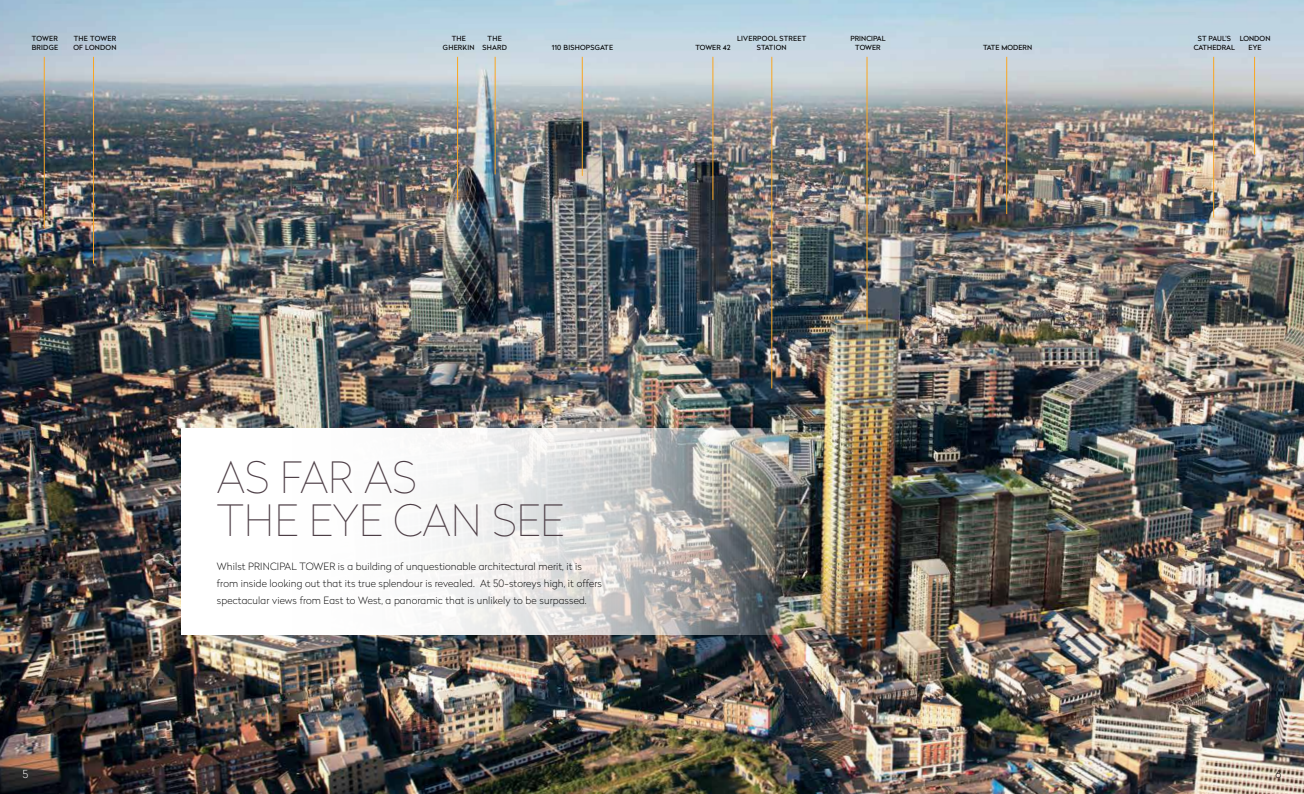
<style>
.page{position:relative;width:1304px;height:794px;background:#fff}
.page>*{position:absolute;margin:0;border:0;box-sizing:border-box;transform-origin:0 0}
.t1{font:100 43px/43px "Radikal";color:#4d3e46}
.t2{font:100 11px "Radikal";color:#fff}
.t3{font:100 11px "Radikal";color:#000}
.t4{font:100 10px/17px "Radikal";letter-spacing:.01em;color:#000}
.t5{font:7px/9px "Radikal";letter-spacing:.03em;color:#000;text-align:center}
.t6{font:7px/9px "Radikal";letter-spacing:.01em;color:#000;text-align:center}
</style>
<div class="page">
<img style="left:0;top:0;width:1304px;height:794px">
<svg style="left:181px;top:428px;width:623px;height:207px"></svg>
<hr style="left:582px;top:57px;width:1px;height:119px;background:#faa621">
<hr style="left:495px;top:57px;width:1px;height:117px;background:#faa621">
<hr style="left:457px;top:57px;width:1px;height:143px;background:#faa621">
<hr style="left:93px;top:57px;width:1px;height:207px;background:#faa621">
<hr style="left:44px;top:57px;width:1px;height:171px;background:#faa621">
<hr style="left:1213px;top:57px;width:1px;height:161px;background:#faa621">
<hr style="left:1254px;top:57px;width:1px;height:97px;background:#faa621">
<hr style="left:1006px;top:57px;width:1px;height:157px;background:#faa621">
<hr style="left:712px;top:57px;width:1px;height:143px;background:#faa621">
<hr style="left:771px;top:57px;width:1px;height:331px;background:#faa621">
<hr style="left:867px;top:57px;width:1px;height:273px;background:#faa621">
<p class="t5" style="left:32px;top:34px;width:28px;text-align:left">TOWER<br>BRIDGE</p>
<p class="t5" style="left:73px;top:34px;width:45px;text-align:left">THE TOWER<br>OF LONDON</p>
<p class="t5" style="left:443px;top:34px;width:33px">THE<br>GHERKIN</p>
<p class="t5" style="left:482px;top:34px;width:26px">THE<br>SHARD</p>
<p class="t5" style="left:552px;top:43px;width:63px">110 BISHOPSGATE</p>
<p class="t6" style="left:1194px;top:34px;width:43px">ST PAUL’S<br>CATHEDRAL</p>
<p class="t5" style="left:1240px;top:34px;width:32px">LONDON</p>
<p class="t5" style="left:737px;top:34px;width:71px">LIVERPOOL STREET<br>STATION</p>
<p class="t6" style="left:850px;top:34px;width:37px">PRINCIPAL<br>TOWER</p>
<p class="t5" style="left:695px;top:43px;width:37px">TOWER 42</p>
<p class="t6" style="left:983px;top:43px;width:51px">TATE MODERN</p>
<p class="t5" style="left:1249px;top:43px;width:14px">EYE</p>
<h1 class="t1" style="left:217px;top:455px;width:349px">AS FAR AS<br>THE EYE CAN SEE</h1>
<p class="t4" style="left:217px;top:558px;width:387px">Whilst PRINCIPAL TOWER is a building of unquestionable architectural merit, it is from inside looking out that its true splendour is revealed. At 50-storeys high, it offers spectacular views from East to West, a panoramic that is unlikely to be surpassed.</p>
<p class="t2" style="left:23px;top:766px;width:7px">5</p>
<p class="t3" style="left:1276px;top:766px;width:7px">6</p>
</div>
